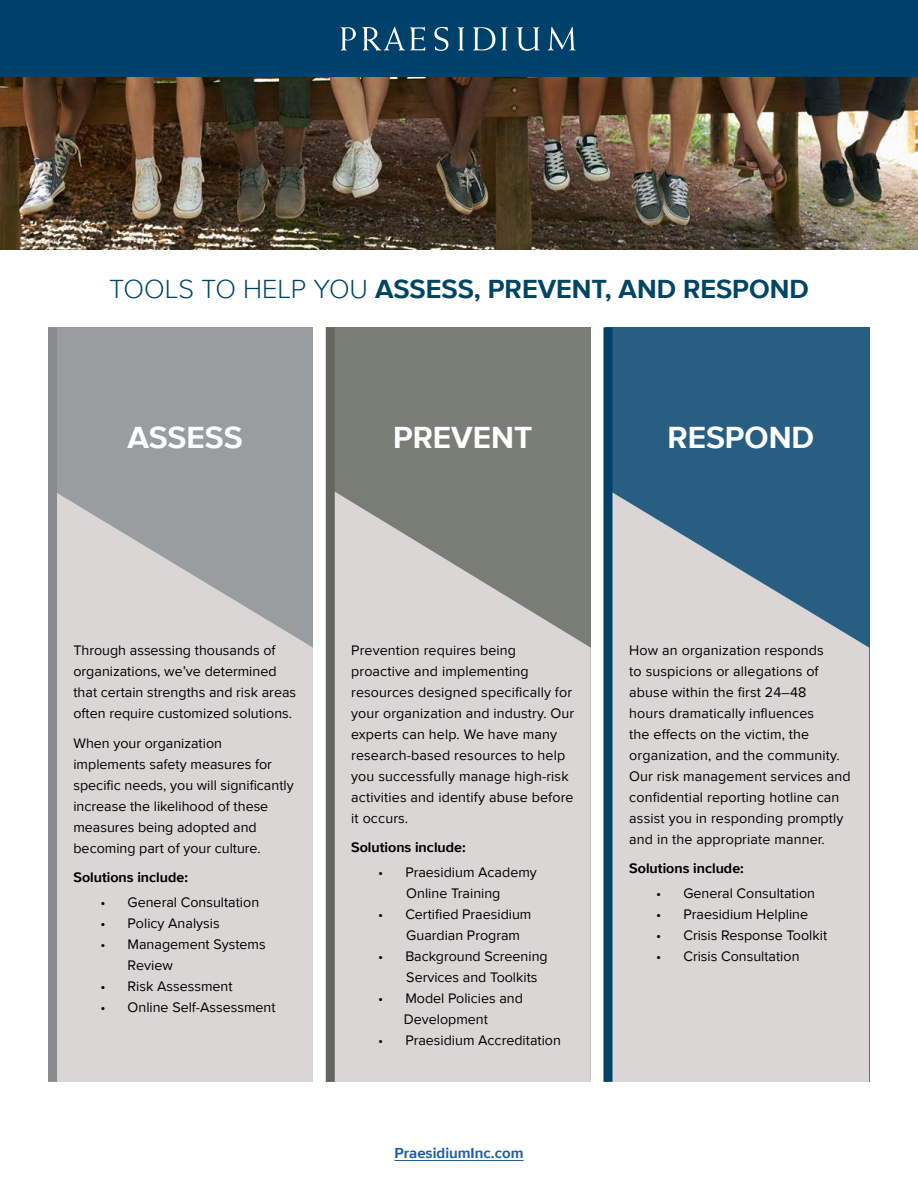
<style>
.page{position:relative;width:918px;height:1188px;background:#fff}
.page>*{position:absolute;margin:0;border:0;box-sizing:border-box;transform-origin:0 0}
.t1{font:700 31.5px "Proxima Nova";color:#fff}
.t2{font:700 27px "Proxima Nova";color:#004563}
.t3{font:700 15px "Proxima Nova";color:#215e9e}
.t4{font:14.25px/21px "Proxima Nova";color:#000}
.t5{font:700 14.25px "Proxima Nova";color:#000}
.s1{font-weight:300}
</style>
<div class="page">
<div style="left:0;top:0;width:918px;height:78px;background:#00416b"></div>
<div style="left:49px;top:327px;width:264px;height:755px;background:#9a9d9f"></div>
<div style="left:605px;top:327px;width:264px;height:755px;background:#275e81"></div>
<div style="left:327px;top:327px;width:264px;height:755px;background:#7a7d76"></div>
<svg style="left:57px;top:493px;width:256px;height:589px;background:#d1cece"></svg>
<div style="left:48px;top:327px;width:9px;height:755px;background:#888c8e"></div>
<svg style="left:335px;top:492px;width:256px;height:590px;background:#cdcac9"></svg>
<div style="left:326px;top:327px;width:9px;height:755px;background:#63665e"></div>
<svg style="left:612px;top:488px;width:257px;height:594px;background:#c0c5ca"></svg>
<div style="left:603px;top:327px;width:9px;height:755px;background:#00426b"></div>
<img style="left:0;top:78px;width:918px;height:172px">
<hr style="left:394px;top:1160px;width:130px;height:1px;background:#215e9e">
<svg style="left:341px;top:27px;width:15px;height:23px"></svg>
<svg style="left:362px;top:27px;width:63px;height:24px"></svg>
<svg style="left:434px;top:27px;width:14px;height:24px"></svg>
<svg style="left:458px;top:27px;width:6px;height:23px"></svg>
<svg style="left:473px;top:27px;width:22px;height:23px"></svg>
<svg style="left:501px;top:27px;width:6px;height:23px"></svg>
<svg style="left:517px;top:27px;width:23px;height:24px"></svg>
<svg style="left:548px;top:27px;width:27px;height:23px"></svg>
<h2 class="t2" style="left:109px;top:273px;width:701px"><span class="s1">TOOLS TO HELP YOU</span> ASSESS, PREVENT, AND RESPOND</h2>
<h1 class="t1" style="left:127px;top:419px;width:117px">ASSESS</h1>
<h1 class="t1" style="left:393px;top:419px;width:141px">PREVENT</h1>
<h1 class="t1" style="left:667px;top:419px;width:148px">RESPOND</h1>
<p class="t4" style="left:73px;top:640px;width:224px">Through assessing thousands of organizations, we’ve determined that certain strengths and risk areas often require customized solutions.</p>
<p class="t4" style="left:73px;top:733px;width:222px">When your organization implements safety measures for specific needs, you will significantly increase the likelihood of these measures being adopted and becoming part of your culture.</p>
<p class="t5" style="left:73px;top:869px;width:116px">Solutions include:</p>
<p class="t4" style="left:100px;top:892px;width:160px">• General Consultation</p>
<p class="t4" style="left:100px;top:913px;width:121px">• Policy Analysis</p>
<p class="t4" style="left:128px;top:934px;width:140px;text-indent:-27px">• Management Systems<br>Review</p>
<p class="t4" style="left:100px;top:976px;width:134px">• Risk Assessment</p>
<p class="t4" style="left:100px;top:997px;width:177px">• Online Self-Assessment</p>
<p class="t4" style="left:351px;top:640px;width:225px">Prevention requires being proactive and implementing resources designed specifically for your organization and industry. Our experts can help. We have many research-based resources to help you successfully manage high-risk activities and identify abuse before it occurs.</p>
<p class="t5" style="left:351px;top:839px;width:116px">Solutions include:</p>
<p class="t4" style="left:378px;top:862px;width:160px;text-align:center">• Praesidium Academy<br>Online Training</p>
<p class="t4" style="left:406px;top:904px;width:127px;text-indent:-28px">• Certified Praesidium<br>Guardian Program</p>
<p class="t4" style="left:406px;top:946px;width:143px;text-indent:-28px">• Background Screening<br>Services and Toolkits</p>
<p class="t4" style="left:404px;top:988px;width:121px;text-indent:-26px">• Model Policies and<br>Development</p>
<p class="t4" style="left:378px;top:1030px;width:184px">• Praesidium Accreditation</p>
<p class="t3" style="left:394px;top:1144px;width:131px">PraesidiumInc.com</p>
<p class="t4" style="left:629px;top:640px;width:223px">How an organization responds<br>to suspicions or allegations of abuse within the first 24–48<br>hours dramatically influences<br>the effects on the victim, the organization, and the community.<br>Our risk management services and confidential reporting hotline can assist you in responding promptly and in the appropriate manner.</p>
<p class="t5" style="left:629px;top:860px;width:116px">Solutions include:</p>
<p class="t4" style="left:656px;top:884px;width:160px">• General Consultation</p>
<p class="t4" style="left:656px;top:905px;width:153px">• Praesidium Helpline</p>
<p class="t4" style="left:656px;top:926px;width:172px">• Crisis Response Toolkit</p>
<p class="t4" style="left:656px;top:947px;width:145px">• Crisis Consultation</p>
</div>
